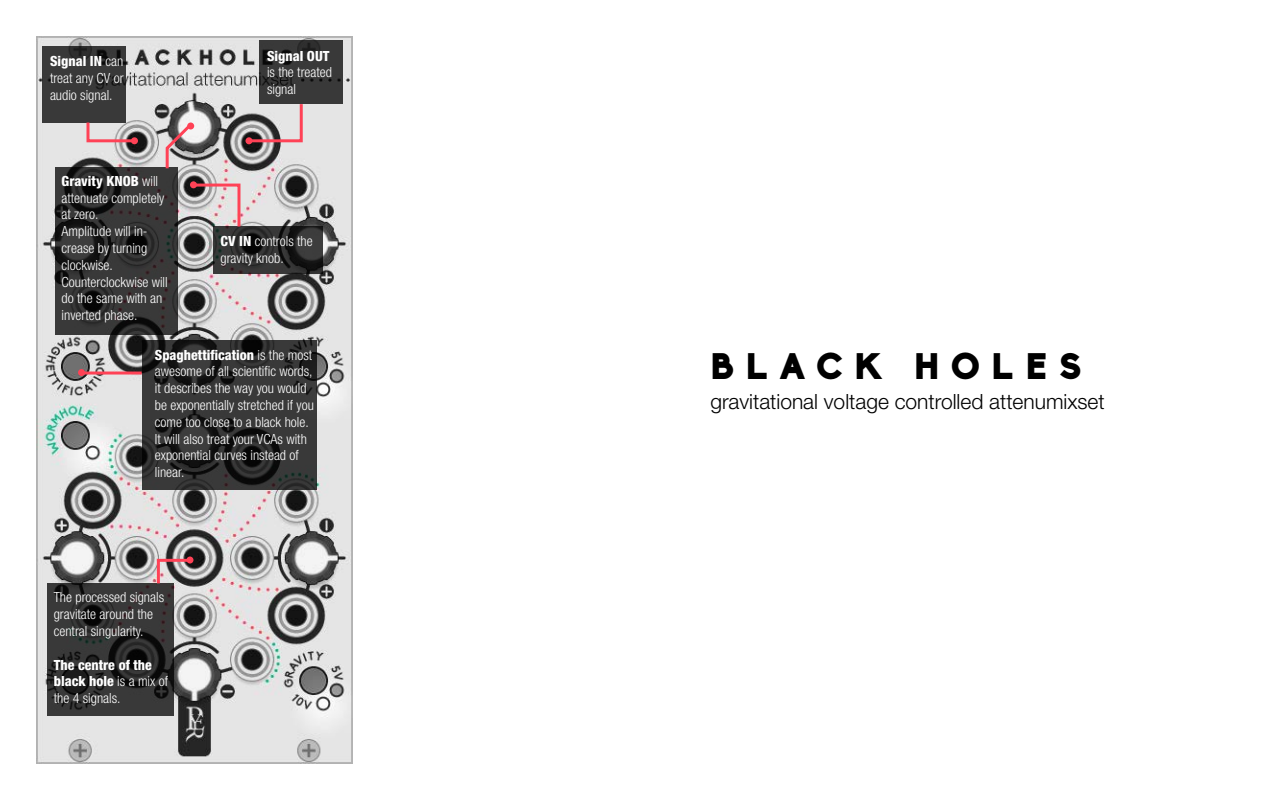
<style>
.page{position:relative;width:1280px;height:800px;background:#fff}
.page>*{position:absolute;margin:0;border:0;box-sizing:border-box;transform-origin:0 0}
.t1{font:900 36.3px "Biko";letter-spacing:.31em;color:#000}
.t2{font:300 21px "Helvetica Neue LT Std";color:#000}
.t3{font:300 condensed 14px/16.8px "Helvetica Neue LT Std";color:#fff}
.t4{font:800 condensed 14px/16.8px "Helvetica Neue LT Std";color:#fff}
.s1{font-weight:800}
.s2{font-weight:300}
</style>
<div class="page">
<img style="left:36px;top:36px;width:316px;height:728px">
<svg style="left:42px;top:46px;width:84px;height:77px;background:#353535"></svg>
<svg style="left:213px;top:227px;width:110px;height:47px;background:#2b2b2b"></svg>
<svg style="left:260px;top:41px;width:83px;height:63px;background:#343434"></svg>
<svg style="left:55px;top:167px;width:123px;height:167px;background:#2d2d2d"></svg>
<svg style="left:142px;top:341px;width:174px;height:149px;background:#2d2d2d"></svg>
<svg style="left:47px;top:583px;width:127px;height:133px;background:#2d2d2d"></svg>
<svg style="left:85px;top:120px;width:51px;height:24px"></svg>
<div style="left:131px;top:137px;width:7px;height:7px;background:#ff4256;border-radius:50%"></div>
<div style="left:78px;top:369px;width:7px;height:7px;background:#ff4256;border-radius:50%"></div>
<svg style="left:164px;top:121px;width:30px;height:50px"></svg>
<svg style="left:246px;top:101px;width:58px;height:43px;background:#baa3a6"></svg>
<svg style="left:191px;top:182px;width:51px;height:48px;background:#c6adaf"></svg>
<svg style="left:155px;top:557px;width:38px;height:29px"></svg>
<hr style="left:82px;top:372px;width:60px;height:3px;background:#ff4256">
<p class="t3" style="left:50px;top:53px;width:75px;text-align:justify"><span class="s1">Signal IN</span> can treat any CV or audio signal.</p>
<p class="t4" style="left:267px;top:47px;width:64px">Signal OUT</p>
<p class="t3" style="left:267px;top:64px;width:67px">is the treated signal</p>
<p class="t3" style="left:62px;top:172px;width:108px"><span class="s1">Gravity KNOB</span> will attenuate completely at zero.<br>Amplitude will in&shy;crease by turning clockwise.<br>Counterclockwise will do the same with an inverted phase.</p>
<p class="t3" style="left:155px;top:346px;width:161px"><span class="s1">Spaghettification</span> is the most awesome of all scientific words, it describes the way you would be exponentially stretched if you come too close to a black hole.<br>It will also treat your VCAs with exponential curves instead of linear.</p>
<p class="t3" style="left:221px;top:233px;width:94px"><span class="s1">CV IN</span> controls the gravity knob.</p>
<p class="t3" style="left:54px;top:589px;width:112px">The processed signals gravitate around the central singularity.</p>
<p class="t4" style="left:54px;top:656px;width:116px">The centre of the black hole <span class="s2">is a mix of the 4 signals.</span></p>
<h1 class="t1" style="left:710px;top:343px;width:373px">BLACK HOLES</h1>
<h2 class="t2" style="left:710px;top:389px;width:396px">gravitational voltage controlled attenumixset</h2>
</div>
